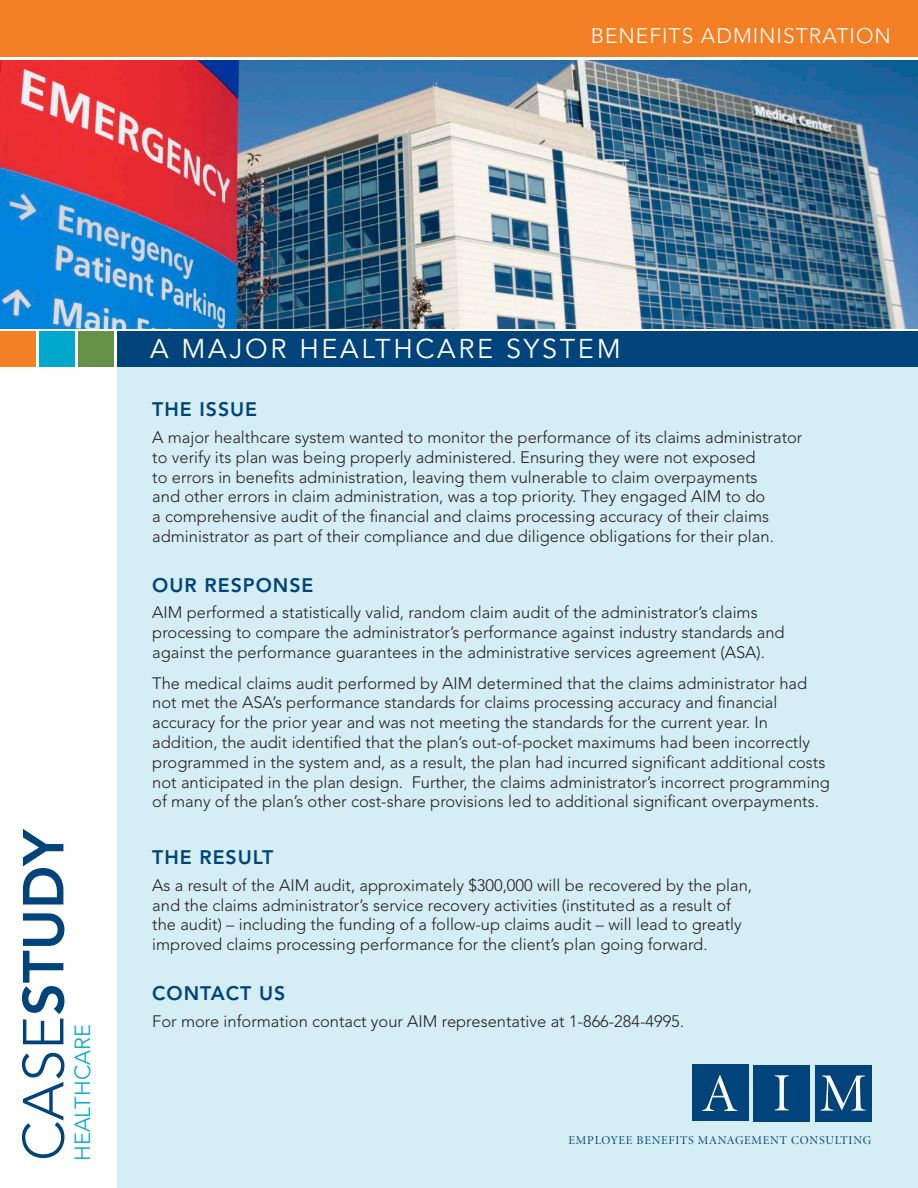
<style>
.page{position:relative;width:918px;height:1188px;background:#fff}
.page>*{position:absolute;margin:0;border:0;box-sizing:border-box;transform-origin:0 0}
.t1{font:800 57.15px "Avenir LT Std";color:#00447b}
.t2{font:27px "Avenir LT Std";letter-spacing:.1em;color:#fff}
.t3{font:300 21.75px "Avenir LT Std";color:#00a9cc}
.t4{font:300 21px "Avenir LT Std";letter-spacing:.05em;color:#fff}
.t5{font:800 19.5px "Avenir LT Std";letter-spacing:.05em;color:#00447b}
.t6{font:300 16.5px/19.8px "Avenir LT Std";color:#231f20}
.t7{font:12px "Minion Display";letter-spacing:.06em;color:#00447b}
.s1{font-weight:300}
</style>
<div class="page">
<div style="left:118px;top:359px;width:800px;height:829px;background:#d5eef5"></div>
<div style="left:0;top:0;width:918px;height:56px;background:#f48026"></div>
<img style="left:0;top:61px;width:918px;height:267px">
<div style="left:79px;top:332px;width:35px;height:35px;background:#669046"></div>
<div style="left:39px;top:332px;width:36px;height:35px;background:#00a9cc"></div>
<div style="left:0;top:332px;width:36px;height:35px;background:#f48026"></div>
<div style="left:118px;top:332px;width:800px;height:35px;background:#00447b"></div>
<div style="left:692px;top:1065px;width:56px;height:56px;background:#00447b"></div>
<div style="left:754px;top:1065px;width:56px;height:56px;background:#00447b"></div>
<div style="left:815px;top:1065px;width:56px;height:56px;background:#00447b"></div>
<svg style="left:821px;top:1076px;width:45px;height:35px"></svg>
<svg style="left:702px;top:1075px;width:35px;height:36px"></svg>
<svg style="left:775px;top:1075px;width:14px;height:35px"></svg>
<p class="t4" style="left:591px;top:23px;width:302px">BENEFITS ADMINISTRATION</p>
<p class="t1" style="left:10px;top:1161px;width:334px;rotate:-90deg"><span class="s1">CASE</span>STUDY</p>
<p class="t3" style="left:70px;top:1161px;width:138px;rotate:-90deg">HEALTHCARE</p>
<p class="t2" style="left:150px;top:333px;width:472px">A MAJOR HEALTHCARE SYSTEM</p>
<p class="t5" style="left:152px;top:398px;width:106px">THE ISSUE</p>
<p class="t6" style="left:152px;top:427px;width:652px">A major healthcare system wanted to monitor the performance of its claims administrator to verify its plan was being properly administered. Ensuring they were not exposed<br>to errors in benefits administration, leaving them vulnerable to claim overpayments<br>and other errors in claim administration, was a top priority. They engaged AIM to do<br>a comprehensive audit of the financial and claims processing accuracy of their claims administrator as part of their compliance and due diligence obligations for their plan.</p>
<p class="t5" style="left:152px;top:574px;width:163px">OUR RESPONSE</p>
<p class="t6" style="left:152px;top:603px;width:634px">AIM performed a statistically valid, random claim audit of the administrator’s claims processing to compare the administrator’s performance against industry standards and against the performance guarantees in the administrative services agreement (ASA).</p>
<p class="t6" style="left:152px;top:673px;width:679px">The medical claims audit performed by AIM determined that the claims administrator had not met the ASA’s performance standards for claims processing accuracy and financial accuracy for the prior year and was not meeting the standards for the current year. In addition, the audit identified that the plan’s out-of-pocket maximums had been incorrectly programmed in the system and, as a result, the plan had incurred significant additional costs not anticipated in the plan design. Further, the claims administrator’s incorrect programming of many of the plan’s other cost-share provisions led to additional significant overpayments.</p>
<p class="t5" style="left:152px;top:846px;width:123px">THE RESULT</p>
<p class="t6" style="left:152px;top:875px;width:601px">As a result of the AIM audit, approximately $300,000 will be recovered by the plan, and the claims administrator’s service recovery activities (instituted as a result of the audit) – including the funding of a follow-up claims audit – will lead to greatly improved claims processing performance for the client’s plan going forward.</p>
<p class="t5" style="left:152px;top:982px;width:134px">CONTACT US</p>
<p class="t6" style="left:152px;top:1011px;width:533px">For more information contact your AIM representative at 1-866-284-4995.</p>
<p class="t7" style="left:569px;top:1135px;width:304px">EMPLOYEE BENEFITS MANAGEMENT CONSULTING</p>
</div>
